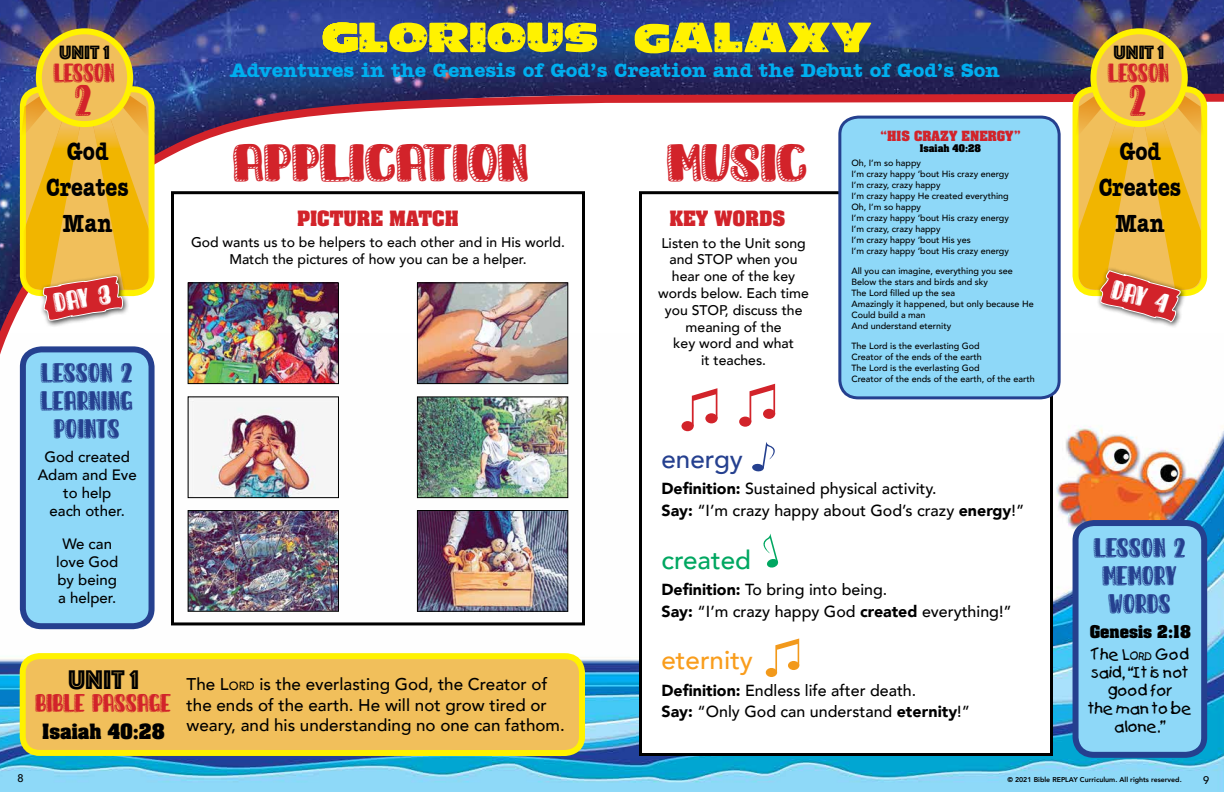
<style>
.page{position:relative;width:1224px;height:792px;background:#fff}
.page>*{position:absolute;margin:0;border:0;box-sizing:border-box;transform-origin:0 0}
.t1{font:28px "Sunday Morning";color:#d2232a;scale:1.43 1}
.t2{font:28px "Phosphate Inline";color:#000}
.t3{font:700 26px/36px "Amer Typewriter IT Cby BT";color:#000;text-align:center;scale:.8 1}
.t4{font:500 26px "Avenir";color:#f99d1c}
.t5{font:500 26px "Avenir";color:#00a761}
.t6{font:500 26px "Avenir";color:#25408f}
.t7{font:23px "Sunday Morning";color:#d2232a}
.t8{font:700 20px "Amer Typewriter IT Cby BT";color:#00aeef}
.t9{font:20px "Phosphate Inline";color:#000}
.t10{font:700 18px "Aachen";color:#d2232a}
.t11{font:700 18px "Aachen";color:#000}
.t12{font:500 17px/20.4px "Avenir";color:#000}
.t13{font:500 16px/21.8px "Avenir";color:#000}
.t14{font:500 15px/18px "Avenir";color:#000;text-align:center}
.t15{font:15px/18px "Kids";letter-spacing:-.02em;color:#000;text-align:center}
.t16{font:700 15px "Aachen";color:#000}
.t17{font:14.4px/28px "Sunday Morning";letter-spacing:.025em;color:#25408f;text-align:center;scale:1.11 1}
.t18{font:14.4px "Sunday Morning";color:#fff;scale:1.11 1}
.t19{font:500 14px/16.8px "Avenir";color:#000;text-align:center}
.t20{font:14px "Sunday Morning";color:#d2232a}
.t21{font:13.5px "Sunday Morning";color:#d2232a;scale:1.11 1}
.t22{font:700 12px "Aachen";color:#d2232a}
.t23{font:500 11px "Avenir";color:#000}
.t24{font:500 9px/11px "Avenir";color:#000}
.t25{font:700 9px "Aachen";color:#000}
.t26{font:800 7px "Avenir";color:#000}
.s1{font-style:inherit}
.s2{font-size:11.9px}
.s3{font-weight:900}
.s4{font-size:10.5px}
</style>
<div class="page">
<img style="left:0;top:382px;width:1224px;height:410px">
<img style="left:0;top:0;width:1224px;height:90px">
<svg style="left:0;top:90px;width:1224px;height:292px"></svg>
<div style="left:20px;top:86px;width:135px;height:210px;border:6px solid #fff200;border-radius:18px"></div>
<div style="left:1073px;top:86px;width:134px;height:210px;border:6px solid #fff200;border-radius:18px"></div>
<div style="left:39px;top:31px;width:91px;height:93px;background:#f1bf5b;border-radius:50%"></div>
<div style="left:36px;top:28px;width:97px;height:99px;border:6px solid #fff200;border-radius:50%"></div>
<div style="left:1093px;top:31px;width:92px;height:93px;background:#f1bf5b;border-radius:50%"></div>
<div style="left:1090px;top:28px;width:98px;height:99px;border:6px solid #fff200;border-radius:50%"></div>
<svg style="left:323px;top:23px;width:274px;height:29px;background:#c7c426"></svg>
<svg style="left:635px;top:23px;width:236px;height:30px;background:#b1b333"></svg>
<svg style="left:17px;top:650px;width:571px;height:109px;background:#ebc459"></svg>
<div style="left:1076px;top:523px;width:128px;height:232px;background:#8ed8f8;border-radius:18px"></div>
<div style="left:1073px;top:520px;width:134px;height:238px;border:6px solid #25408f;border-radius:18px"></div>
<div style="left:640px;top:193px;width:412px;height:561px;background:#fff"></div>
<div style="left:639px;top:191px;width:414px;height:565px;border:3px solid #000"></div>
<div style="left:171px;top:191px;width:414px;height:434px;border:3px solid #000"></div>
<img style="left:190px;top:284px;width:147px;height:98px">
<div style="left:188px;top:282px;width:151px;height:102px;border:1px solid #000"></div>
<img style="left:419px;top:284px;width:147px;height:98px">
<div style="left:417px;top:282px;width:151px;height:102px;border:1px solid #000"></div>
<img style="left:190px;top:398px;width:147px;height:98px">
<div style="left:188px;top:396px;width:151px;height:102px;border:1px solid #000"></div>
<img style="left:419px;top:398px;width:147px;height:98px">
<div style="left:417px;top:396px;width:151px;height:102px;border:1px solid #000"></div>
<img style="left:190px;top:512px;width:147px;height:98px">
<div style="left:188px;top:510px;width:151px;height:102px;border:1px solid #000"></div>
<img style="left:419px;top:512px;width:147px;height:98px">
<div style="left:417px;top:510px;width:151px;height:102px;border:1px solid #000"></div>
<div style="left:840px;top:117px;width:219px;height:281px;background:#8ed8f8;border-radius:18px"></div>
<div style="left:838px;top:116px;width:223px;height:283px;border:3px solid #25408f;border-radius:18px"></div>
<svg style="left:752px;top:442px;width:23px;height:30px"></svg>
<svg style="left:692px;top:388px;width:25px;height:36px"></svg>
<div style="left:682px;top:421px;width:12px;height:10px;background:#d2232a;border-radius:50%"></div>
<div style="left:705px;top:413px;width:13px;height:10px;background:#d2232a;border-radius:50%"></div>
<svg style="left:750px;top:384px;width:25px;height:38px"></svg>
<div style="left:739px;top:417px;width:12px;height:10px;background:#d2232a;border-radius:50%"></div>
<div style="left:763px;top:409px;width:12px;height:10px;background:#d2232a;border-radius:50%"></div>
<svg style="left:763px;top:533px;width:16px;height:35px"></svg>
<svg style="left:775px;top:639px;width:24px;height:34px"></svg>
<div style="left:766px;top:668px;width:11px;height:9px;background:#f2991b;border-radius:50%"></div>
<div style="left:788px;top:661px;width:11px;height:9px;background:#f2991b;border-radius:50%"></div>
<div style="left:39px;top:272px;width:91px;height:55px;background:#000;opacity:.75"></div>
<svg style="left:21px;top:89px;width:129px;height:235px;background:#eeb540"></svg>
<div style="left:1097px;top:267px;width:90px;height:62px;background:#fff"></div>
<svg style="left:1075px;top:89px;width:129px;height:236px;background:#eeb741"></svg>
<div style="left:23px;top:349px;width:129px;height:277px;background:#8ed8f8;border-radius:18px"></div>
<div style="left:20px;top:346px;width:135px;height:283px;border:6px solid #25408f;border-radius:18px"></div>
<h3 class="t9" style="left:59px;top:39px;width:52px">Unit 1</h3>
<h3 class="t20" style="left:54px;top:64px;width:62px">LESSON</h3>
<h3 class="t7" style="left:76px;top:86px;width:18px">2</h3>
<h2 class="t3" style="left:46px;top:133px;width:105px">God<br>Creates<br>Man</h2>
<h3 class="t18" style="left:54px;top:294px;width:53px;rotate:-9deg">DAY 3</h3>
<h3 class="t17" style="left:41px;top:358px;width:85px">LESSON 2<br>LEARNING<br>POINTS</h3>
<h3 class="t14" style="left:38px;top:447px;width:100px">God created<br>Adam and Eve to help<br>each other.</h3>
<h3 class="t14" style="left:56px;top:534px;width:64px">We can love God by being a helper.</h3>
<h1 class="t2" style="left:68px;top:660px;width:72px">UNIT 1</h1>
<h3 class="t21" style="left:36px;top:695px;width:124px">BIBLE PASSAGE</h3>
<h3 class="t11" style="left:42px;top:719px;width:124px">Isaiah 40:28</h3>
<h3 class="t8" style="left:231px;top:58px;width:771px">Adventures in the Genesis of God’s Creation and the Debut of God’s Son</h3>
<h1 class="t1" style="left:234px;top:145px;width:208px">APPLICATION</h1>
<h3 class="t10" style="left:297px;top:205px;width:163px">PICTURE MATCH</h3>
<h3 class="t19" style="left:191px;top:233px;width:375px">God wants us to be helpers to each other and in His world.<br>Match the pictures of how you can be a helper.</h3>
<h3 class="t12" style="left:187px;top:673px;width:380px">The <span class="s1">L</span><span class="s2">ord</span> is the everlasting God, the Creator of the ends of the earth. He will not grow tired or weary, and his understanding no one can fathom.</h3>
<h1 class="t1" style="left:669px;top:145px;width:99px">MUSIC</h1>
<h3 class="t10" style="left:670px;top:205px;width:117px">KEY WORDS</h3>
<h3 class="t19" style="left:658px;top:234px;width:152px">Listen to the Unit song and STOP when you hear one of the key words below. Each time you STOP, discuss the meaning of the<br>key word and what<br>it teaches.</h3>
<h3 class="t22" style="left:880px;top:128px;width:142px">“HIS CRAZY ENERGY”</h3>
<p class="t25" style="left:920px;top:142px;width:63px">Isaiah 40:28</p>
<p class="t24" style="left:851px;top:157px;width:159px">Oh, I’m so happy<br>I’m crazy happy ‘bout His crazy energy<br>I’m crazy, crazy happy<br>I’m crazy happy He created everything<br>Oh, I’m so happy<br>I’m crazy happy ‘bout His crazy energy<br>I’m crazy, crazy happy<br>I’m crazy happy ‘bout His yes<br>I’m crazy happy ‘bout His crazy energy</p>
<p class="t24" style="left:851px;top:265px;width:184px">All you can imagine, everything you see<br>Below the stars and birds and sky<br>The Lord filled up the sea<br>Amazingly it happened, but only because He<br>Could build a man<br>And understand eternity</p>
<p class="t24" style="left:851px;top:340px;width:185px">The Lord is the everlasting God<br>Creator of the ends of the earth<br>The Lord is the everlasting God<br>Creator of the ends of the earth, of the earth</p>
<h2 class="t6" style="left:662px;top:436px;width:83px">energy</h2>
<h3 class="t13" style="left:662px;top:477px;width:364px"><span class="s3">Definition:</span> Sustained physical activity.<br><span class="s3">Say:</span> “I’m crazy happy about God’s crazy <span class="s3">energy</span>!”</h3>
<h2 class="t5" style="left:662px;top:537px;width:91px">created</h2>
<h3 class="t13" style="left:662px;top:578px;width:352px"><span class="s3">Definition:</span> To bring into being.<br><span class="s3">Say:</span> “I’m crazy happy God <span class="s3">created</span> everything!”</h3>
<h2 class="t4" style="left:662px;top:638px;width:93px">eternity</h2>
<h3 class="t13" style="left:662px;top:678px;width:310px"><span class="s3">Definition:</span> Endless life after death.<br><span class="s3">Say:</span> “Only God can understand <span class="s3">eternity</span>!”</h3>
<h3 class="t9" style="left:1114px;top:38px;width:52px">Unit 1</h3>
<h3 class="t20" style="left:1109px;top:64px;width:62px">LESSON</h3>
<h3 class="t7" style="left:1131px;top:85px;width:18px">2</h3>
<h2 class="t3" style="left:1099px;top:133px;width:105px">God<br>Creates<br>Man</h2>
<h3 class="t18" style="left:1116px;top:280px;width:53px;rotate:16deg">DAY 4</h3>
<h3 class="t17" style="left:1094px;top:533px;width:84px">LESSON 2<br>MEMORY<br>WORDS</h3>
<h3 class="t16" style="left:1090px;top:621px;width:103px">Genesis 2:18</h3>
<h3 class="t15" style="left:1089px;top:646px;width:105px">The <span class="s1">L</span><span class="s4">ord</span> God said, “It is not good for<br>the man to be alone.”</h3>
<p class="t23" style="left:17px;top:768px;width:8px">8</p>
<p class="t26" style="left:1007px;top:775px;width:176px">© 2021 Bible REPLAY Curriculum. All rights reserved.</p>
<p class="t23" style="left:1203px;top:770px;width:8px">9</p>
</div>
